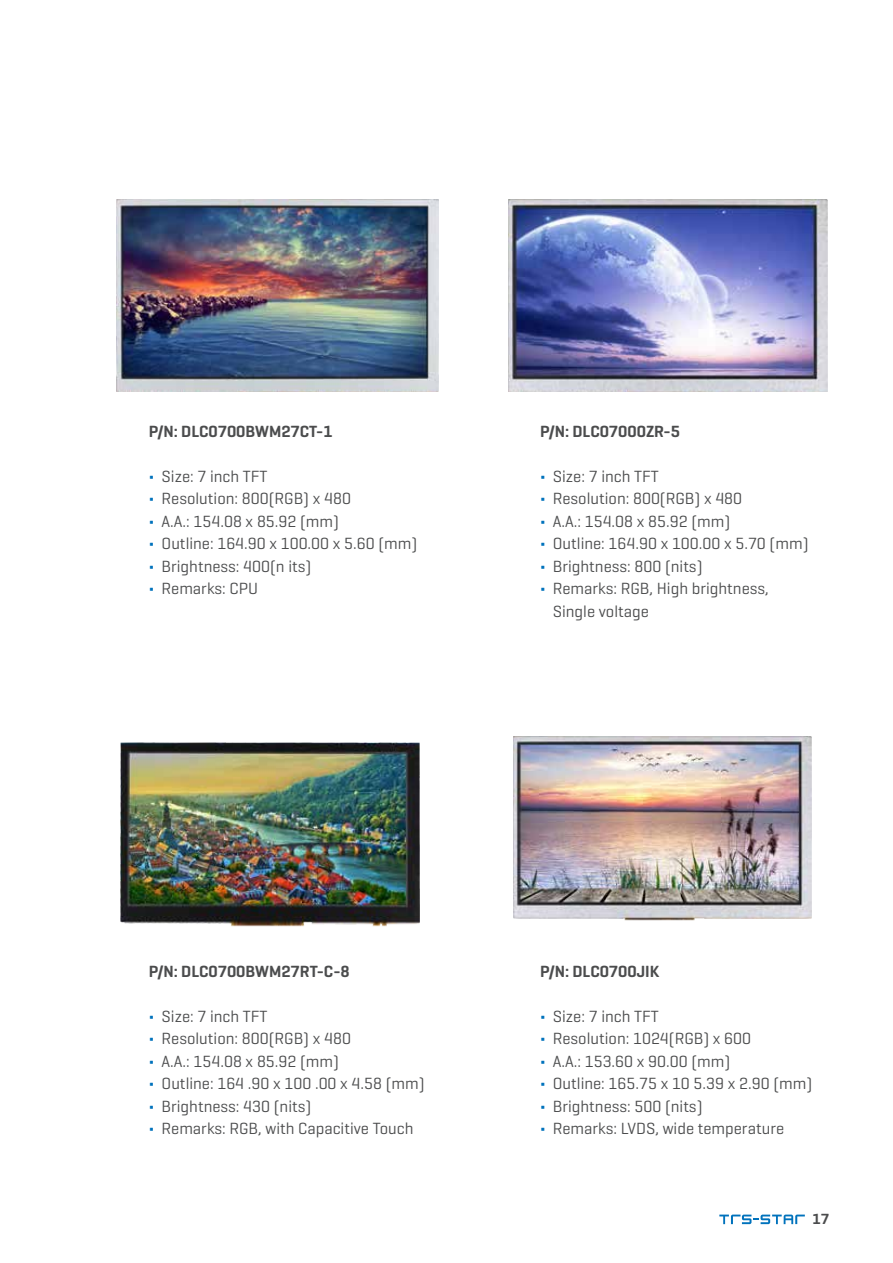
<style>
.page{position:relative;width:893px;height:1263px;background:#fff}
.page>*{position:absolute;margin:0;border:0;box-sizing:border-box;transform-origin:0 0}
.t1{font:16.5px/22.5px "Geogrotesque";color:#4b4c4d}
.t2{font:600 16.5px "Geogrotesque";color:#4b4c4d}
.t3{font:600 15px "Geogrotesque";color:#4b4c4d}
.s1{font-weight:300;font-size:15px;color:#0072bc}
</style>
<div class="page">
<img style="left:509px;top:199px;width:318px;height:193px">
<img style="left:117px;top:199px;width:322px;height:193px">
<svg style="left:120px;top:736px;width:692px;height:191px"></svg>
<img style="left:121px;top:742px;width:298px;height:184px">
<img style="left:513px;top:737px;width:298px;height:183px">
<svg style="left:719px;top:1214px;width:86px;height:10px"></svg>
<p class="t2" style="left:149px;top:421px;width:185px">P/N: DLC0700BWM27CT-1</p>
<p class="t1" style="left:149px;top:464px;width:270px"><span class="s1">∆</span> Size: 7 inch TFT<br><span class="s1">∆</span> Resolution: 800(RGB) x 480<br><span class="s1">∆</span> A.A.: 154.08 x 85.92 (mm)<br><span class="s1">∆</span> Outline: 164.90 x 100.00 x 5.60 (mm) <span class="s1">∆</span> Brightness: 400(n its)<br><span class="s1">∆</span> Remarks: CPU</p>
<p class="t2" style="left:540px;top:421px;width:142px">P/N: DLC07000ZR-5</p>
<p class="t1" style="left:540px;top:464px;width:120px"><span class="s1">∆</span> Size: 7 inch TFT</p>
<p class="t1" style="left:540px;top:487px;width:204px"><span class="s1">∆</span> Resolution: 800(RGB) x 480</p>
<p class="t1" style="left:540px;top:509px;width:192px"><span class="s1">∆</span> A.A.: 154.08 x 85.92 (mm)</p>
<p class="t1" style="left:540px;top:532px;width:270px"><span class="s1">∆</span> Outline: 164.90 x 100.00 x 5.70 (mm)</p>
<p class="t1" style="left:540px;top:554px;width:164px"><span class="s1">∆</span> Brightness: 800 (nits)</p>
<p class="t1" style="left:540px;top:577px;width:230px"><span class="s1">∆</span> Remarks: RGB, High brightness,</p>
<p class="t1" style="left:553px;top:599px;width:98px">Single voltage</p>
<p class="t2" style="left:149px;top:961px;width:202px">P/N: DLC0700BWM27RT-C-8</p>
<p class="t1" style="left:149px;top:1004px;width:277px"><span class="s1">∆</span> Size: 7 inch TFT<br><span class="s1">∆</span> Resolution: 800(RGB) x 480<br><span class="s1">∆</span> A.A.: 154.08 x 85.92 (mm)<br><span class="s1">∆</span> Outline: 164 .90 x 100 .00 x 4.58 (mm) <span class="s1">∆</span> Brightness: 430 (nits)<br><span class="s1">∆</span> Remarks: RGB, with Capacitive Touch</p>
<p class="t2" style="left:540px;top:961px;width:121px">P/N: DLC0700JIK</p>
<p class="t1" style="left:540px;top:1004px;width:274px"><span class="s1">∆</span> Size: 7 inch TFT<br><span class="s1">∆</span> Resolution: 1024(RGB) x 600<br><span class="s1">∆</span> A.A.: 153.60 x 90.00 (mm)<br><span class="s1">∆</span> Outline: 165.75 x 10 5.39 x 2.90 (mm) <span class="s1">∆</span> Brightness: 500 (nits)<br><span class="s1">∆</span> Remarks: LVDS, wide temperature</p>
<p class="t3" style="left:812px;top:1210px;width:18px">17</p>
</div>
